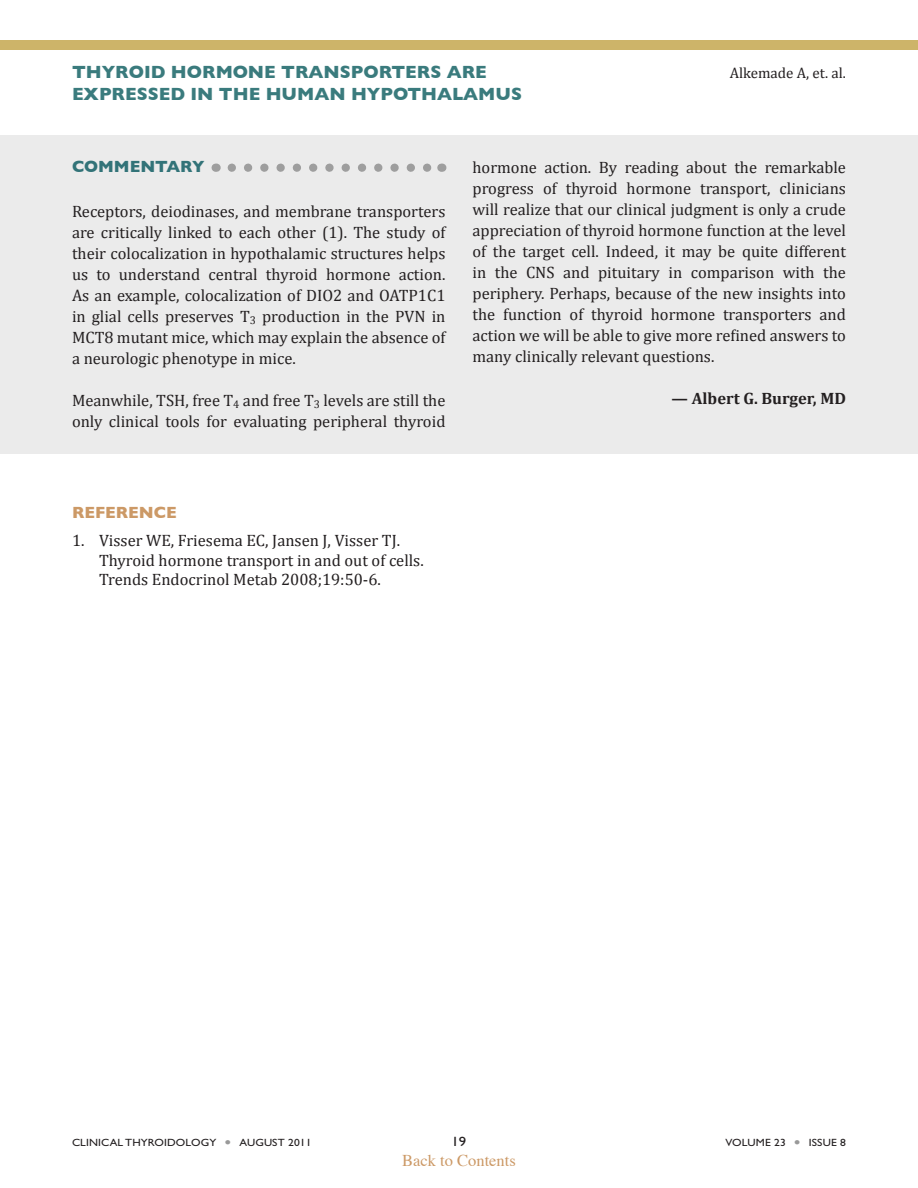
<style>
.page{position:relative;width:918px;height:1188px;background:#fff}
.page>*{position:absolute;margin:0;border:0;box-sizing:border-box;transform-origin:0 0}
.Topic_Header_page_2{font:700 18px "Gill Sans";color:#3a7b7d}
.body_summary{font:16.5px/21px "Cambria";color:#231f20;text-align:justify}
.commentary_bullet{font:16.5px/19.5px "Cambria";color:#231f20}
.commentary_name{font:700 16.5px "Cambria";color:#231f20}
.t1{font:16.5px "Times";color:#c96}
.Commentary{font:700 16.5px "Gill Sans";color:#327378}
.commentary_reference{font:700 16.5px "Gill Sans";color:#c96}
.Topic_Header_page_2-2{font:15px "Cambria";color:#231f20}
.t2{font:13.5px "Gill Sans Std";color:#231f20;scale:1.1 1}
.t3{font:10.5px "Gill Sans Std";letter-spacing:.01em;color:#231f20;scale:1.1 1}
.s1{color:#999}
</style>
<div class="page">
<div style="left:0;top:135px;width:918px;height:319px;background:#ebebeb"></div>
<svg style="left:232px;top:164px;width:200px;height:8px"></svg>
<div style="left:0;top:40px;width:918px;height:10px;background:#cdb469"></div>
<p class="Topic_Header_page_2" style="left:72px;top:62px;width:416px">THYROID HORMONE TRANSPORTERS ARE</p>
<p class="Topic_Header_page_2-2" style="left:730px;top:64px;width:118px">Alkemade A, et. al.</p>
<p class="Topic_Header_page_2" style="left:72px;top:83px;width:452px">EXPRESSED IN THE HUMAN HYPOTHALAMUS</p>
<p class="Commentary" style="left:72px;top:157px;width:134px">COMMENTARY</p>
<p class="body_summary" style="left:72px;top:201px;width:375px">Receptors, deiodinases, and membrane transporters are critically linked to each other (1). The study of their colocalization in hypothalamic structures helps us to understand central thyroid hormone action.<br>As an example, colocalization of DIO2 and OATP1C1 in glial cells preserves T<sub>3</sub> production in the PVN in MCT8 mutant mice, which may explain the absence of a neurologic phenotype in mice.</p>
<p class="body_summary" style="left:72px;top:390px;width:375px">Meanwhile, TSH, free T<sub>4</sub> and free T<sub>3</sub> levels are still the only clinical tools for evaluating peripheral thyroid</p>
<p class="body_summary" style="left:472px;top:157px;width:375px">hormone action. By reading about the remarkable progress of thyroid hormone transport, clinicians will realize that our clinical judgment is only a crude appreciation of thyroid hormone function at the level of the target cell. Indeed, it may be quite different in the CNS and pituitary in comparison with the periphery. Perhaps, because of the new insights into the function of thyroid hormone transporters and action we will be able to give more refined answers to many clinically relevant questions.</p>
<p class="commentary_name" style="left:672px;top:389px;width:176px">— Albert G. Burger, MD</p>
<p class="commentary_reference" style="left:72px;top:502px;width:106px">REFERENCE</p>
<p class="commentary_bullet" style="left:99px;top:531px;width:326px;text-indent:-27px">1. Visser WE, Friesema EC, Jansen J, Visser TJ.<br>Thyroid hormone transport in and out of cells.<br>Trends Endocrinol Metab 2008;19:50-6.</p>
<p class="t3" style="left:72px;top:1137px;width:219px">CLINICAL THYROIDOLOGY <span class="s1">●</span> AUGUST 2011</p>
<p class="t2" style="left:451px;top:1134px;width:15px">19</p>
<p class="t3" style="left:726px;top:1137px;width:111px">VOLUME 23 <span class="s1">●</span> ISSUE 8</p>
<p class="t1" style="left:402px;top:1145px;width:115px">Back to Contents</p>
</div>
